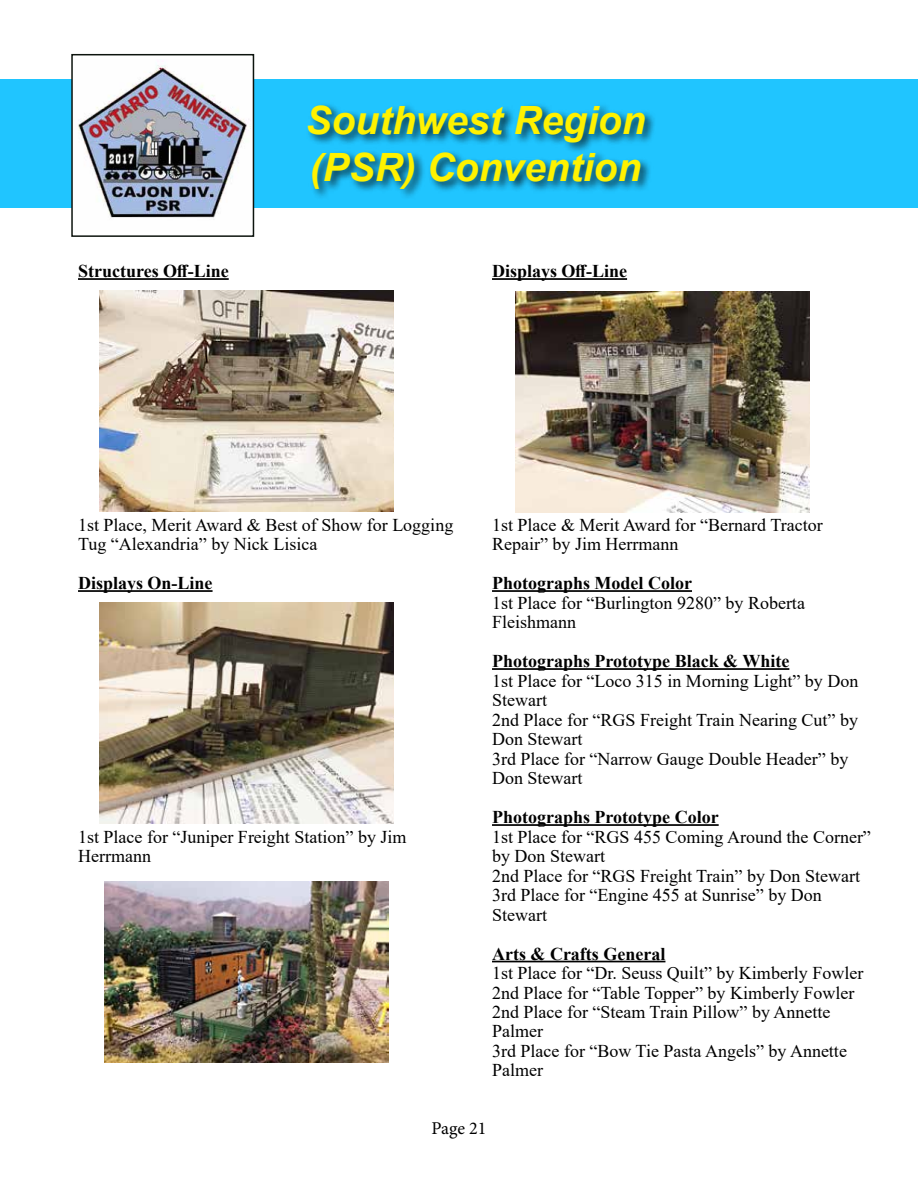
<style>
.page{position:relative;width:918px;height:1188px;background:#fff}
.page>*{position:absolute;margin:0;border:0;box-sizing:border-box;transform-origin:0 0}
.t1{font:italic 700 39px/46.8px "Arial";color:#fff200}
.t2{font:18px/19.5px "Times New Roman";color:#000}
.t3{font:700 18px "Times New Roman";color:#000}
.t4{font:18px "Minion Pro";letter-spacing:-.005em;color:#000}
</style>
<div class="page">
<div style="left:0;top:79px;width:54px;height:128px;background:#20c5ff"></div>
<hr style="left:78px;top:278px;width:151px;height:2px;background:#000">
<hr style="left:78px;top:590px;width:135px;height:2px;background:#000">
<hr style="left:492px;top:278px;width:135px;height:2px;background:#000">
<hr style="left:492px;top:590px;width:200px;height:2px;background:#000">
<hr style="left:492px;top:668px;width:297px;height:2px;background:#000">
<hr style="left:492px;top:824px;width:227px;height:2px;background:#000">
<hr style="left:492px;top:961px;width:173px;height:1px;background:#000">
<div style="left:2px;top:79px;width:916px;height:128px;background:#20c5ff"></div>
<img style="left:516px;top:292px;width:294px;height:220px">
<img style="left:100px;top:291px;width:293px;height:220px">
<img style="left:100px;top:603px;width:293px;height:220px">
<img style="left:104px;top:881px;width:285px;height:182px">
<div style="left:306px;top:102px;width:351px;height:99px;background:#000;opacity:.75"></div>
<img style="left:74px;top:59px;width:177px;height:160px">
<div style="left:71px;top:54px;width:183px;height:183px;border:2px solid #0d140e"></div>
<p class="t3" style="left:78px;top:258px;width:152px">Structures Off-Line</p>
<h1 class="t1" style="left:305px;top:98px;width:342px">Southwest Region (PSR) Convention</h1>
<p class="t3" style="left:492px;top:258px;width:137px">Displays Off-Line</p>
<p class="t2" style="left:78px;top:514px;width:377px">1st Place, Merit Award &amp; Best of Show for Logging<br>Tug “Alexandria” by Nick Lisica</p>
<p class="t3" style="left:78px;top:570px;width:136px">Displays On-Line</p>
<p class="t2" style="left:78px;top:826px;width:330px">1st Place for “Juniper Freight Station” by Jim<br>Herrmann</p>
<p class="t2" style="left:492px;top:514px;width:332px">1st Place &amp; Merit Award for “Bernard Tractor<br>Repair” by Jim Herrmann</p>
<p class="t3" style="left:492px;top:570px;width:201px">Photographs Model Color</p>
<p class="t2" style="left:492px;top:592px;width:314px">1st Place for “Burlington 9280” by Roberta<br>Fleishmann</p>
<p class="t3" style="left:492px;top:648px;width:299px">Photographs Prototype Black &amp; White</p>
<p class="t2" style="left:492px;top:670px;width:368px">1st Place for “Loco 315 in Morning Light” by Don<br>Stewart<br>2nd Place for “RGS Freight Train Nearing Cut” by<br>Don Stewart<br>3rd Place for “Narrow Gauge Double Header” by<br>Don Stewart</p>
<p class="t3" style="left:492px;top:804px;width:228px">Photographs Prototype Color</p>
<p class="t2" style="left:492px;top:826px;width:380px">1st Place for “RGS 455 Coming Around the Corner” by Don Stewart<br>2nd Place for “RGS Freight Train” by Don Stewart<br>3rd Place for “Engine 455 at Sunrise” by Don<br>Stewart</p>
<p class="t3" style="left:492px;top:941px;width:175px">Arts &amp; Crafts General</p>
<p class="t2" style="left:492px;top:963px;width:373px">1st Place for “Dr. Seuss Quilt” by Kimberly Fowler 2nd Place for “Table Topper” by Kimberly Fowler 2nd Place for “Steam Train Pillow” by Annette Palmer<br>3rd Place for “Bow Tie Pasta Angels” by Annette Palmer</p>
<p class="t4" style="left:432px;top:1116px;width:56px">Page 21</p>
</div>
